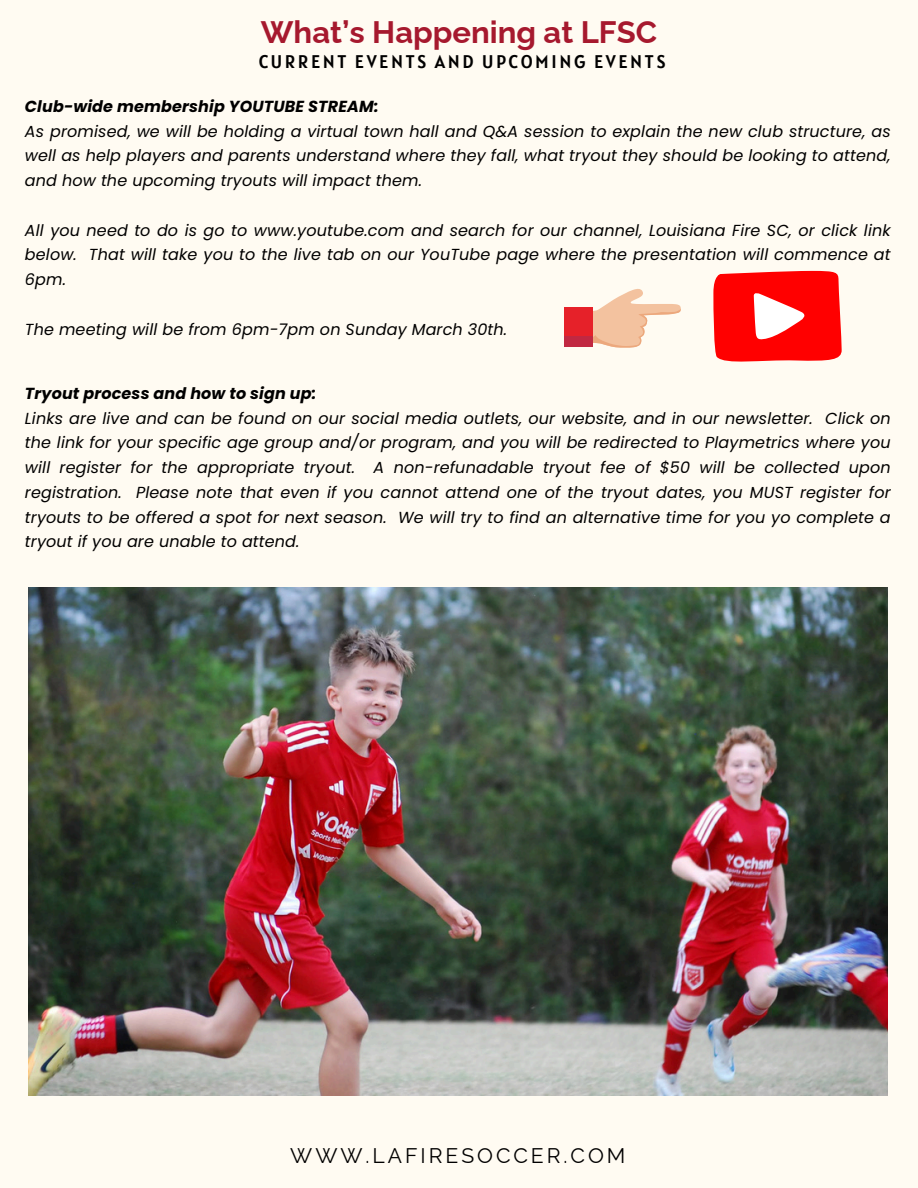
<style>
.page{position:relative;width:918px;height:1188px;background:#fffbf2}
.page>*{position:absolute;margin:0;border:0;box-sizing:border-box;transform-origin:0 0}
.t1{font:700 31.05px "Raleway";color:#a6192e}
.t2{font:21.15px "Raleway";letter-spacing:.14em;color:#000}
.t3{font:18.3px "Alatsi";letter-spacing:.14em;color:#000}
.t4{font:italic 15.9px/24.8px "Poppins";letter-spacing:.01em;color:#000;text-align:justify}
.t5{font:italic 700 15.9px "Poppins";letter-spacing:.01em;color:#000}
</style>
<div class="page">
<img style="left:29px;top:588px;width:858px;height:508px">
<svg style="left:713px;top:271px;width:129px;height:91px"></svg>
<svg style="left:592px;top:289px;width:89px;height:59px"></svg>
<div style="left:564px;top:307px;width:28px;height:40px;background:#e62129"></div>
<div style="left:564px;top:336px;width:28px;height:11px;background:#c12841"></div>
<p class="t1" style="left:261px;top:14px;width:398px">What’s Happening at LFSC</p>
<h3 class="t3" style="left:259px;top:49px;width:408px">CURRENT EVENTS AND UPCOMING EVENTS</h3>
<p class="t5" style="left:25px;top:95px;width:355px">Club-wide membership YOUTUBE STREAM:</p>
<p class="t4" style="left:25px;top:119px;width:867px">As promised, we will be holding a virtual town hall and Q&amp;A session to explain the new club structure, as well as help players and parents understand where they fall, what tryout they should be looking to attend, and how the upcoming tryouts will impact them.</p>
<p class="t4" style="left:25px;top:218px;width:867px">All you need to do is go to www.youtube.com and search for our channel, Louisiana Fire SC, or click link below. That will take you to the live tab on our YouTube page where the presentation will commence at 6pm.</p>
<p class="t4" style="left:25px;top:317px;width:484px">The meeting will be from 6pm-7pm on Sunday March 30th.</p>
<p class="t5" style="left:25px;top:382px;width:293px">Tryout process and how to sign up:</p>
<p class="t4" style="left:25px;top:406px;width:867px">Links are live and can be found on our social media outlets, our website, and in our newsletter. Click on the link for your specific age group and/or program, and you will be redirected to Playmetrics where you will register for the appropriate tryout. A non-refunadable tryout fee of $50 will be collected upon registration. Please note that even if you cannot attend one of the tryout dates, you MUST register for tryouts to be offered a spot for next season. We will try to find an alternative time for you yo complete a tryout if you are unable to attend.</p>
<h1 class="t2" style="left:290px;top:1144px;width:337px">WWW.LAFIRESOCCER.COM</h1>
</div>
